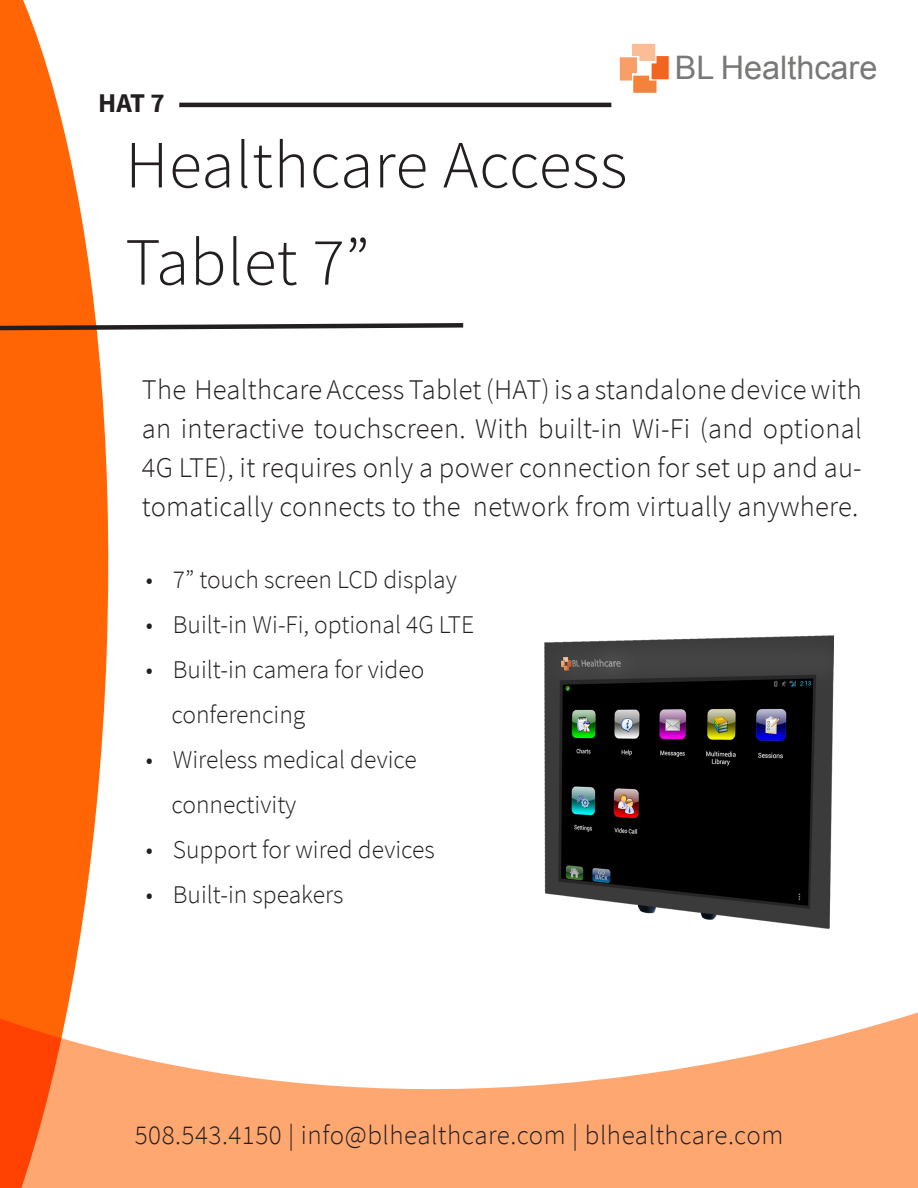
<style>
.page{position:relative;width:918px;height:1188px;background:#fff}
.page>*{position:absolute;margin:0;border:0;box-sizing:border-box;transform-origin:0 0}
.Page_Header_-_Blue{font:300 67.5px "Source Sans Pro";letter-spacing:.01em;color:#231f20}
.t1{font:32.4px "Arial";color:#787877}
.Body_Text{font:300 28.5px/39px "Source Sans Pro";letter-spacing:.01em;color:#231f20;text-align:justify}
.Body_Text_-_Align_Ce{font:300 27px "Source Sans Pro";letter-spacing:.02em;color:#231f20}
.Page_Header_-_White{font:700 27px "Source Sans Pro";color:#231f20}
.Body_Text-2{font:300 25.5px "Source Sans Pro";color:#231f20}
</style>
<div class="page">
<svg style="left:122px;top:1012px;width:796px;height:176px;fill:#ffa771"></svg>
<svg style="left:0;top:0;width:122px;height:1188px;fill:#ff6405"></svg>
<svg style="left:0;top:321px;width:464px;height:12px"></svg>
<hr style="left:179px;top:103px;width:432px;height:4px;background:#231f20">
<svg style="left:620px;top:44px;width:49px;height:49px"></svg>
<img style="left:544px;top:636px;width:289px;height:292px">
<p class="Page_Header_-_White" style="left:98px;top:85px;width:68px">HAT 7</p>
<p class="Page_Header_-_Blue" style="left:125px;top:124px;width:504px">Healthcare Access</p>
<p class="Page_Header_-_Blue" style="left:125px;top:221px;width:246px">Tablet 7”</p>
<p class="t1" style="left:675px;top:47px;width:204px">BL Healthcare</p>
<p class="Body_Text" style="left:142px;top:370px;width:722px">The Healthcare Access Tablet (HAT) is a standalone device with an interactive touchscreen. With built-in Wi-Fi (and optional 4G LTE), it requires only a power connection for set up and au&shy;tomatically connects to the network from virtually anywhere.</p>
<p class="Body_Text-2" style="left:146px;top:564px;width:313px">• 7” touch screen LCD display</p>
<p class="Body_Text-2" style="left:146px;top:609px;width:330px">• Built-in Wi-Fi, optional 4G LTE</p>
<p class="Body_Text-2" style="left:146px;top:654px;width:280px">• Built-in camera for video</p>
<p class="Body_Text-2" style="left:171px;top:699px;width:135px">conferencing</p>
<p class="Body_Text-2" style="left:146px;top:744px;width:273px">• Wireless medical device</p>
<p class="Body_Text-2" style="left:171px;top:789px;width:127px">connectivity</p>
<p class="Body_Text-2" style="left:146px;top:834px;width:291px">• Support for wired devices</p>
<p class="Body_Text-2" style="left:146px;top:879px;width:199px">• Built-in speakers</p>
<p class="Body_Text_-_Align_Ce" style="left:135px;top:1118px;width:650px">508.543.4150 | info@blhealthcare.com | blhealthcare.com</p>
</div>
